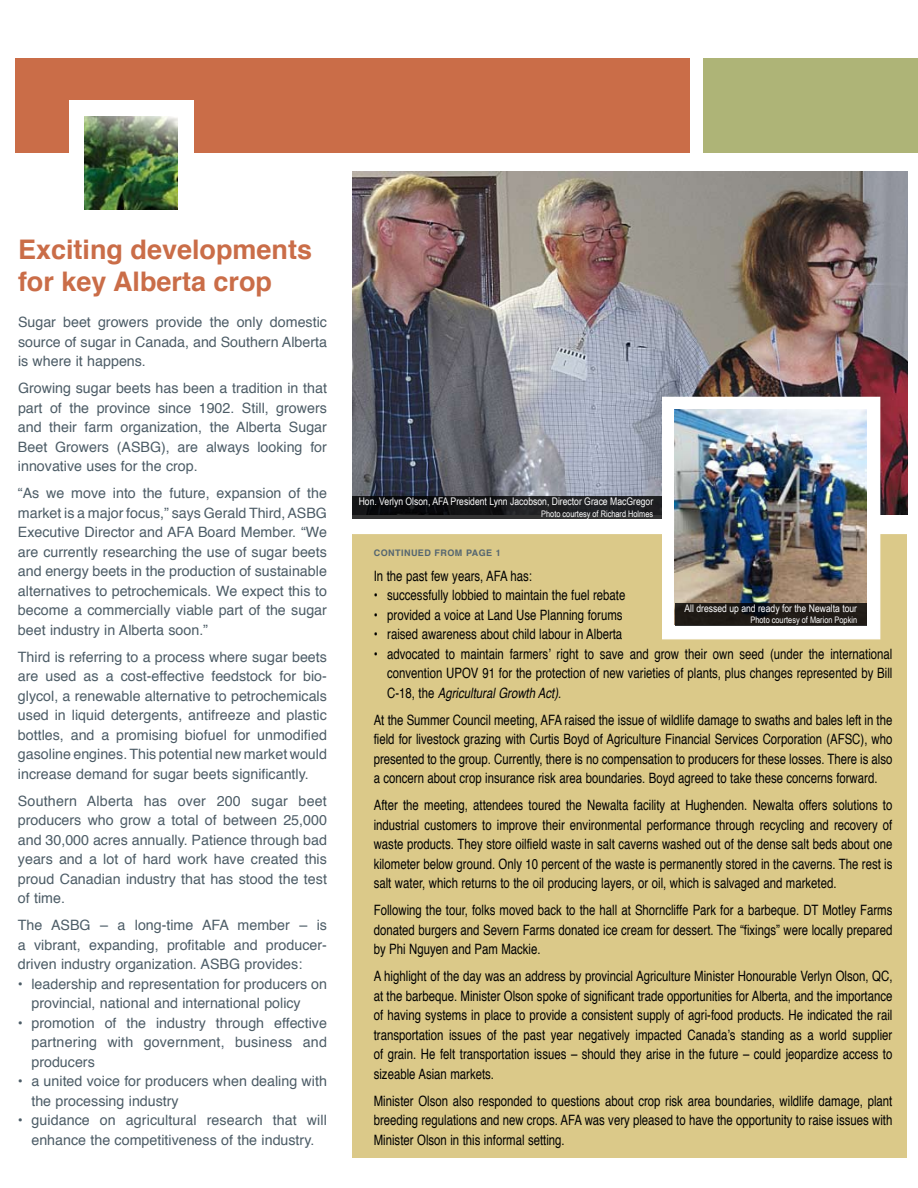
<style>
.page{position:relative;width:918px;height:1188px;background:#fff}
.page>*{position:absolute;margin:0;border:0;box-sizing:border-box;transform-origin:0 0}
.t1{font:700 27px/32.4px "Helvetica";color:#ca6d48}
.t2{font:14.25px/19.5px "Helvetica";color:#000;text-align:justify;scale:.8 1}
.t3{font:14.25px/19.5px "Helvetica";color:#4c5c66;text-align:justify}
.t4{font:10.5px "Arial Narrow";color:#fff}
.t5{font:9px "Arial Narrow";color:#fff}
.t6{font:700 9px "Helvetica";letter-spacing:.05em;color:#556670}
.s1{font-style:italic}
</style>
<div class="page">
<img style="left:352px;top:172px;width:556px;height:343px">
<div style="left:15px;top:58px;width:675px;height:95px;background:#ca6d48"></div>
<div style="left:69px;top:101px;width:124px;height:124px;background:#fff"></div>
<div style="left:352px;top:534px;width:556px;height:624px;background:#dbc989"></div>
<div style="left:704px;top:58px;width:214px;height:95px;background:#aeb477"></div>
<img style="left:85px;top:116px;width:93px;height:93px">
<div style="left:662px;top:397px;width:218px;height:242px;background:#fff"></div>
<img style="left:675px;top:410px;width:192px;height:215px">
<svg style="left:676px;top:603px;width:191px;height:23px;background:#1e1a17"></svg>
<svg style="left:352px;top:496px;width:310px;height:23px;background:#1b1c1e"></svg>
<h1 class="t1" style="left:18px;top:234px;width:296px">Exciting developments for key Alberta crop</h1>
<p class="t3" style="left:18px;top:313px;width:310px">Sugar beet growers provide the only domestic source of sugar in Canada, and Southern Alberta is where it happens.</p>
<p class="t3" style="left:18px;top:379px;width:311px">Growing sugar beets has been a tradition in that part of the province since 1902. Still, growers and their farm organization, the Alberta Sugar Beet Growers (ASBG), are always looking for innovative uses for the crop.</p>
<p class="t3" style="left:18px;top:484px;width:311px">“As we move into the future, expansion of the market is a major focus,” says Gerald Third,ASBG Executive Director and AFA Board Member. “We are currently researching the use of sugar beets and energy beets in the production of sustainable alternatives to petrochemicals. We expect this to become a commercially viable part of the sugar beet industry in Alberta soon.”</p>
<p class="t3" style="left:18px;top:648px;width:310px">Third is referring to a process where sugar beets are used as a cost-effective feedstock for bio&shy;glycol, a renewable alternative to petrochemicals used in liquid detergents, antifreeze and plastic bottles, and a promising biofuel for unmodified gasoline engines. This potential new market would increase demand for sugar beets significantly.</p>
<p class="t3" style="left:18px;top:792px;width:311px">Southern Alberta has over 200 sugar beet producers who grow a total of between 25,000 and 30,000 acres annually. Patience through bad years and a lot of hard work have created this proud Canadian industry that has stood the test of time.</p>
<p class="t3" style="left:18px;top:916px;width:311px">The ASBG – a long-time AFA member – is a vibrant, expanding, profitable and producer&shy;driven industry organization. ASBG provides:</p>
<p class="t3" style="left:31px;top:975px;width:297px;text-indent:-13px">• leadership and representation for producers on provincial, national and international policy</p>
<p class="t3" style="left:31px;top:1014px;width:297px;text-indent:-13px">• promotion of the industry through effective partnering with government, business and producers</p>
<p class="t3" style="left:31px;top:1072px;width:297px;text-indent:-13px">• a united voice for producers when dealing with the processing industry</p>
<p class="t3" style="left:18px;top:1111px;width:311px;text-align:center">• guidance on agricultural research that will enhance the competitiveness of the industry.</p>
<p class="t4" style="left:359px;top:493px;width:296px">Hon. Verlyn Olson, AFA President Lynn Jacobson, Director Grace MacGregor</p>
<p class="t5" style="left:541px;top:507px;width:113px">Photo courtesy of Richard Holmes</p>
<p class="t6" style="left:374px;top:545px;width:69px">continued from</p>
<p class="t6" style="left:466px;top:545px;width:36px">page 1</p>
<p class="t2" style="left:374px;top:566px;width:200px">In the past few years, AFA has:</p>
<p class="t2" style="left:374px;top:586px;width:316px">• successfully lobbied to maintain the fuel rebate</p>
<p class="t2" style="left:374px;top:605px;width:313px">• provided a voice at Land Use Planning forums</p>
<p class="t2" style="left:374px;top:625px;width:312px">• raised awareness about child labour in Alberta</p>
<p class="t2" style="left:387px;top:644px;width:633px;text-indent:-13px">• advocated to maintain farmers’ right to save and grow their own seed (under the international convention UPOV 91 for the protection of new varieties of plants, plus changes represented by Bill C-18, the <span class="s1">Agricultural Growth Act)</span>.</p>
<p class="t2" style="left:374px;top:710px;width:650px">At the Summer Council meeting, AFA raised the issue of wildlife damage to swaths and bales left in the field for livestock grazing with Curtis Boyd of Agriculture Financial Services Corporation (AFSC), who presented to the group. Currently, there is no compensation to producers for these losses. There is also a concern about crop insurance risk area boundaries. Boyd agreed to take these concerns forward.</p>
<p class="t2" style="left:374px;top:796px;width:650px">After the meeting, attendees toured the Newalta facility at Hughenden. Newalta offers solutions to industrial customers to improve their environmental performance through recycling and recovery of waste products. They store oilfield waste in salt caverns washed out of the dense salt beds about one kilometer below ground. Only 10 percent of the waste is permanently stored in the caverns. The rest is salt water, which returns to the oil producing layers, or oil, which is salvaged and marketed.</p>
<p class="t2" style="left:374px;top:901px;width:650px">Following the tour, folks moved back to the hall at Shorncliffe Park for a barbeque. DT Motley Farms donated burgers and Severn Farms donated ice cream for dessert. The “fixings” were locally prepared by Phi Nguyen and Pam Mackie.</p>
<p class="t2" style="left:374px;top:967px;width:650px">A highlight of the day was an address by provincial Agriculture Minister Honourable Verlyn Olson, QC, at the barbeque. Minister Olson spoke of significant trade opportunities for Alberta, and the importance of having systems in place to provide a consistent supply of agri-food products. He indicated the rail transportation issues of the past year negatively impacted Canada’s standing as a world supplier of grain. He felt transportation issues – should they arise in the future – could jeopardize access to sizeable Asian markets.</p>
<p class="t2" style="left:374px;top:1091px;width:650px">Minister Olson also responded to questions about crop risk area boundaries, wildlife damage, plant breeding regulations and new crops. AFA was very pleased to have the opportunity to raise issues with Minister Olson in this informal setting.</p>
<p class="t4" style="left:684px;top:601px;width:174px">All dressed up and ready for the Newalta tour</p>
<p class="t5" style="left:751px;top:613px;width:108px">Photo courtesy of Marion Popkin</p>
</div>
